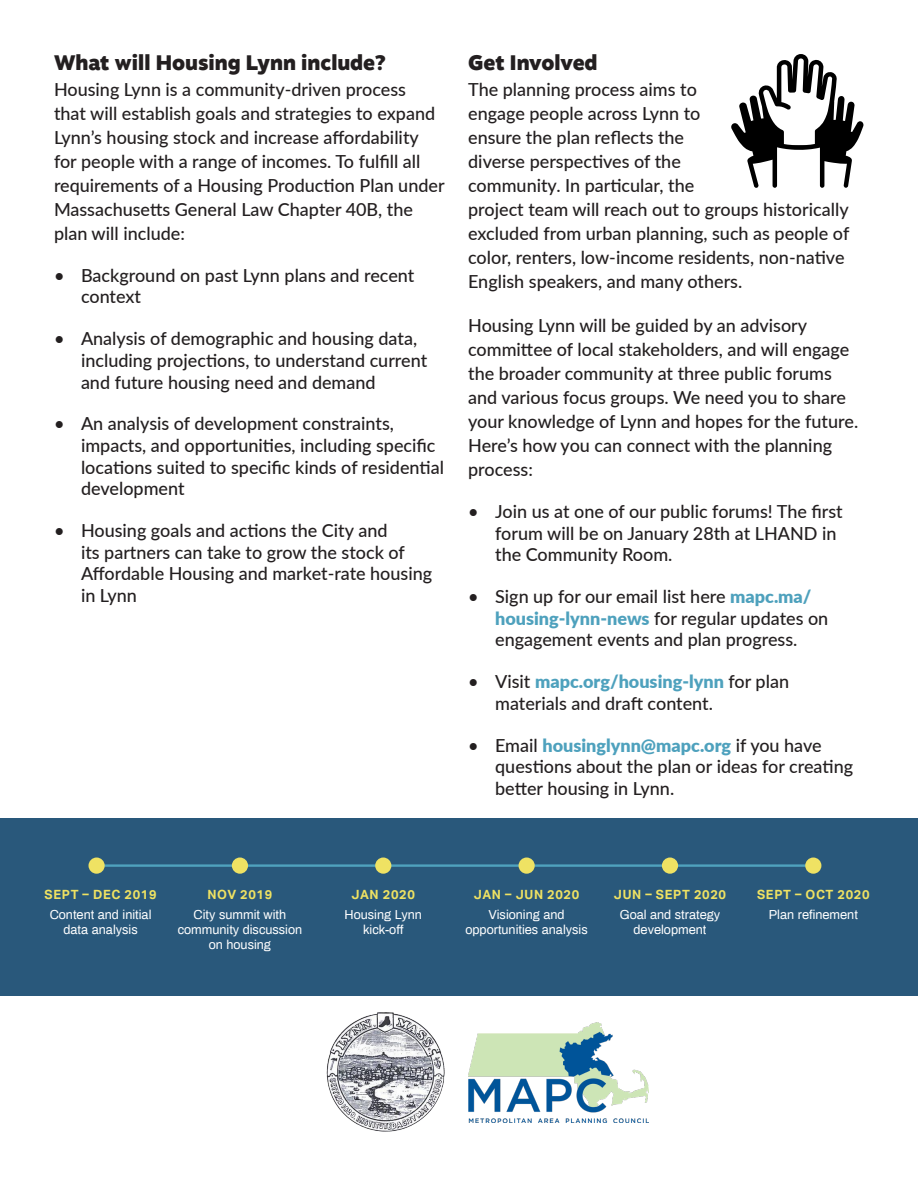
<style>
.page{position:relative;width:918px;height:1188px;background:#fff}
.page>*{position:absolute;margin:0;border:0;box-sizing:border-box;transform-origin:0 0}
.t1{font:900 21px "Motiva Sans";color:#231f20}
.t2{font:500 18px/24px "Lato";color:#231f20}
.t3{font:12.75px/19.2px "Archivo";color:#fff;text-align:center}
.s1{font-weight:900;color:#4ea1bd}
.s2{font-family:"Aktiv Grotesk";font-weight:700;color:#efe262}
</style>
<div class="page">
<div style="left:0;top:819px;width:918px;height:177px;background:#29587b"></div>
<hr style="left:97px;top:864px;width:716px;height:3px;background:#4fa2be">
<div style="left:89px;top:858px;width:16px;height:16px;background:#efe263;border-radius:50%"></div>
<div style="left:232px;top:858px;width:16px;height:16px;background:#efe263;border-radius:50%"></div>
<div style="left:375px;top:858px;width:16px;height:16px;background:#efe263;border-radius:50%"></div>
<div style="left:519px;top:858px;width:16px;height:16px;background:#efe263;border-radius:50%"></div>
<div style="left:662px;top:858px;width:16px;height:16px;background:#efe263;border-radius:50%"></div>
<div style="left:805px;top:858px;width:16px;height:16px;background:#efe263;border-radius:50%"></div>
<img style="left:326px;top:1012px;width:119px;height:120px">
<img style="left:468px;top:1023px;width:181px;height:99px">
<svg style="left:732px;top:54px;width:132px;height:134px"></svg>
<p class="t1" style="left:54px;top:47px;width:333px">What will Housing Lynn include?</p>
<p class="t1" style="left:468px;top:47px;width:131px">Get Involved</p>
<p class="t2" style="left:54px;top:77px;width:392px">Housing Lynn is a community-driven process<br>that will establish goals and strategies to expand Lynn’s housing stock and increase affordability for people with a range of incomes. To fulfill all requirements of a Housing Production Plan under Massachusetts General Law Chapter 40B, the plan will include:</p>
<p class="t2" style="left:81px;top:264px;width:335px;line-height:21.6px;text-indent:-27px">• Background on past Lynn plans and recent context</p>
<p class="t2" style="left:81px;top:327px;width:348px;line-height:21.6px;text-indent:-27px">• Analysis of demographic and housing data, including projections, to understand current and future housing need and demand</p>
<p class="t2" style="left:81px;top:412px;width:365px;line-height:21.6px;text-indent:-27px">• An analysis of development constraints, impacts, and opportunities, including specific locations suited to specific kinds of residential development</p>
<p class="t2" style="left:81px;top:519px;width:353px;line-height:21.6px;text-indent:-27px">• Housing goals and actions the City and<br>its partners can take to grow the stock of<br>Affordable Housing and market-rate housing in Lynn</p>
<p class="t2" style="left:468px;top:77px;width:383px">The planning process aims to<br>engage people across Lynn to<br>ensure the plan reflects the<br>diverse perspectives of the<br>community. In particular, the<br>project team will reach out to groups historically excluded from urban planning, such as people of color, renters, low-income residents, non-native English speakers, and many others.</p>
<p class="t2" style="left:468px;top:313px;width:392px">Housing Lynn will be guided by an advisory committee of local stakeholders, and will engage the broader community at three public forums and various focus groups. We need you to share your knowledge of Lynn and hopes for the future.<br>Here’s how you can connect with the planning process:</p>
<p class="t2" style="left:495px;top:500px;width:349px;line-height:21.6px;text-indent:-27px">• Join us at one of our public forums! The first forum will be on January 28th at LHAND in the Community Room.</p>
<p class="t2" style="left:495px;top:585px;width:335px;line-height:21.6px;text-indent:-27px">• Sign up for our email list here <span class="s1">mapc.ma/ housing-lynn-news</span> for regular updates on engagement events and plan progress.</p>
<p class="t2" style="left:495px;top:670px;width:295px;line-height:21.6px;text-indent:-27px">• Visit <span class="s1">mapc.org/housing-lynn</span> for plan materials and draft content.</p>
<p class="t2" style="left:495px;top:734px;width:359px;line-height:21.6px;text-indent:-27px">• Email <span class="s1">housinglynn@mapc.org</span> if you have questions about the plan or ideas for creating better housing in Lynn.</p>
<p class="t3" style="left:45px;top:885px;width:114px"><span class="s2">SEPT DEC 2019<br></span>Content and initial</p>
<p class="t3" style="left:64px;top:919px;width:76px">data analysis</p>
<p class="t3" style="left:194px;top:885px;width:94px"><span class="s2">NOV 2019<br></span>City summit with</p>
<p class="t3" style="left:178px;top:921px;width:126px;line-height:15.3px">community discussion on housing</p>
<p class="t3" style="left:345px;top:885px;width:79px"><span class="s2">JAN 2020<br></span>Housing Lynn</p>
<p class="t3" style="left:363px;top:919px;width:42px">kick-off</p>
<p class="t3" style="left:474px;top:885px;width:107px"><span class="s2">JAN JUN 2020<br></span>Visioning and</p>
<p class="t3" style="left:465px;top:919px;width:124px">opportunities analysis</p>
<p class="t3" style="left:614px;top:885px;width:114px"><span class="s2">JUN SEPT 2020<br></span>Goal and strategy</p>
<p class="t3" style="left:634px;top:919px;width:74px">development</p>
<p class="t3" style="left:757px;top:885px;width:114px"><span class="s2">SEPT OCT 2020<br></span>Plan refinement</p>
</div>
